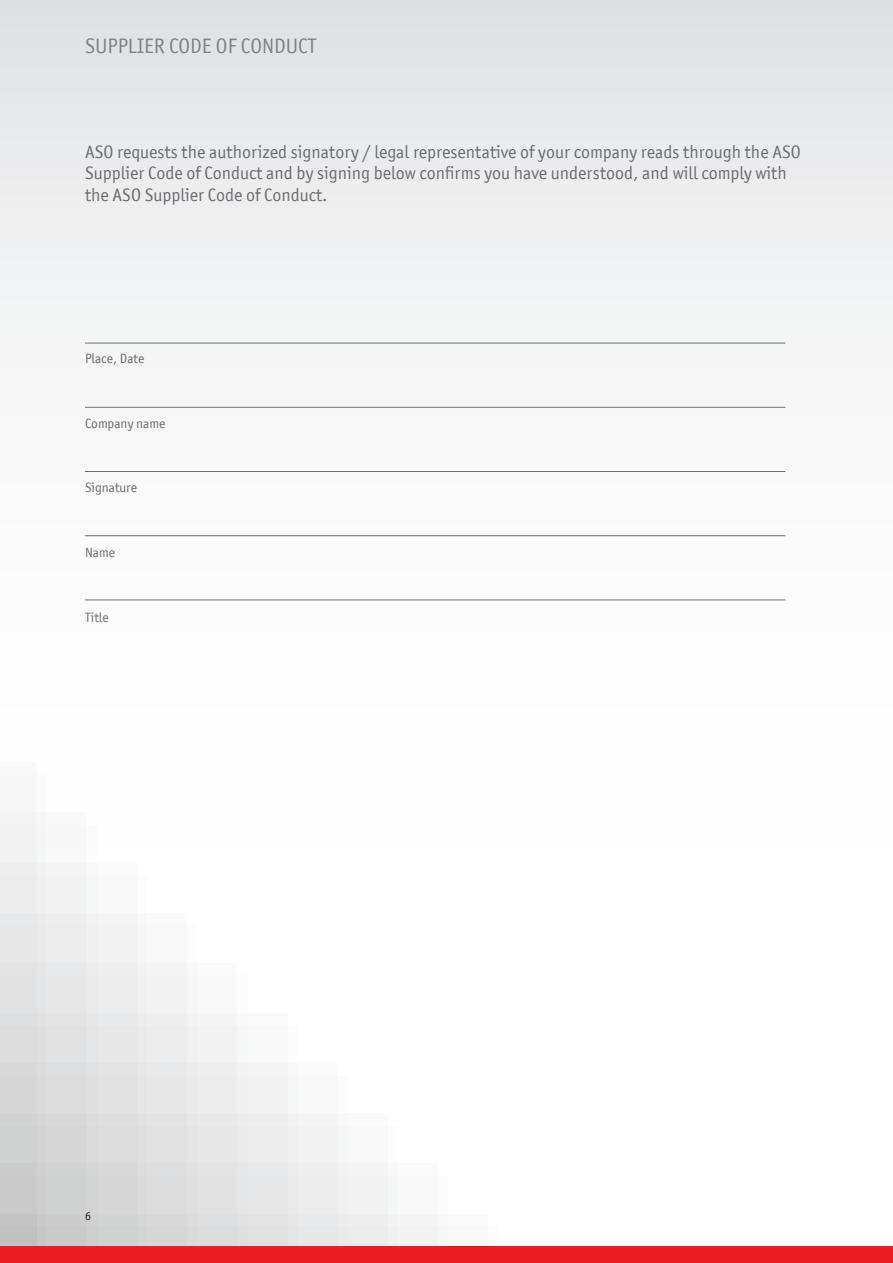
<style>
.page{position:relative;width:893px;height:1263px;background:#fff}
.page>*{position:absolute;margin:0;border:0;box-sizing:border-box;transform-origin:0 0}
.t1{font:21px "Officina San ITC";color:#808285}
.t2{font:18px/21.6px "Officina San ITC";color:#6c6d70}
.t3{font:13.5px "Officina San ITC";color:#6c6d70}
.t4{font:12px "Officina San ITC";color:#231f20}
</style>
<div class="page">
<div style="left:0;top:0;width:893px;height:1263px;background:linear-gradient(to bottom,#eaeaec,#fff)"></div>
<div style="left:499px;top:1225px;width:50px;height:38px;background:#fff"></div>
<div style="left:448px;top:1175px;width:51px;height:50px;background:#fff"></div>
<div style="left:398px;top:1125px;width:50px;height:50px;background:#fff"></div>
<div style="left:348px;top:1075px;width:50px;height:50px;background:#fff"></div>
<div style="left:298px;top:1025px;width:50px;height:50px;background:#fff"></div>
<div style="left:248px;top:975px;width:50px;height:50px;background:#fff"></div>
<div style="left:198px;top:925px;width:50px;height:50px;background:#fff"></div>
<div style="left:148px;top:875px;width:50px;height:50px;background:#fff"></div>
<div style="left:98px;top:824px;width:50px;height:51px;background:#fff"></div>
<div style="left:47px;top:774px;width:51px;height:50px;background:#fff"></div>
<div style="left:0;top:724px;width:47px;height:50px;background:#fff"></div>
<div style="left:0;top:1213px;width:37px;height:50px;background:#c2c1c1"></div>
<div style="left:37px;top:1213px;width:51px;height:50px;background:#cacaca"></div>
<div style="left:88px;top:1213px;width:50px;height:50px;background:#d0d1d1"></div>
<div style="left:138px;top:1213px;width:50px;height:50px;background:#d6d6d7"></div>
<div style="left:188px;top:1213px;width:50px;height:50px;background:#dcdcdd"></div>
<div style="left:238px;top:1213px;width:50px;height:50px;background:#e1e1e2"></div>
<div style="left:288px;top:1213px;width:50px;height:50px;background:#e7e7e8"></div>
<div style="left:338px;top:1213px;width:50px;height:50px;background:#ececed"></div>
<div style="left:388px;top:1213px;width:50px;height:50px;background:#f2f2f3"></div>
<div style="left:438px;top:1213px;width:51px;height:50px;background:#f8f8f8"></div>
<div style="left:489px;top:1213px;width:50px;height:50px;background:#fff"></div>
<div style="left:0;top:1163px;width:37px;height:50px;background:#cacaca"></div>
<div style="left:37px;top:1163px;width:51px;height:50px;background:#d0d1d1"></div>
<div style="left:88px;top:1163px;width:50px;height:50px;background:#d6d6d7"></div>
<div style="left:138px;top:1163px;width:50px;height:50px;background:#dcdcdd"></div>
<div style="left:188px;top:1163px;width:50px;height:50px;background:#e1e1e2"></div>
<div style="left:238px;top:1163px;width:50px;height:50px;background:#e7e7e8"></div>
<div style="left:288px;top:1163px;width:50px;height:50px;background:#ececed"></div>
<div style="left:338px;top:1163px;width:50px;height:50px;background:#f2f2f3"></div>
<div style="left:388px;top:1163px;width:50px;height:50px;background:#f8f8f8"></div>
<div style="left:438px;top:1163px;width:51px;height:50px;background:#fff"></div>
<div style="left:0;top:1113px;width:37px;height:50px;background:#d0d1d1"></div>
<div style="left:37px;top:1113px;width:51px;height:50px;background:#d6d6d7"></div>
<div style="left:88px;top:1113px;width:50px;height:50px;background:#dcdcdd"></div>
<div style="left:138px;top:1113px;width:50px;height:50px;background:#e1e1e2"></div>
<div style="left:188px;top:1113px;width:50px;height:50px;background:#e7e7e8"></div>
<div style="left:238px;top:1113px;width:50px;height:50px;background:#ececed"></div>
<div style="left:288px;top:1113px;width:50px;height:50px;background:#f2f2f3"></div>
<div style="left:338px;top:1113px;width:50px;height:50px;background:#f8f8f8"></div>
<div style="left:388px;top:1113px;width:50px;height:50px;background:#fff"></div>
<div style="left:0;top:1063px;width:37px;height:50px;background:#d6d6d7"></div>
<div style="left:37px;top:1063px;width:51px;height:50px;background:#dcdcdd"></div>
<div style="left:88px;top:1063px;width:50px;height:50px;background:#e1e1e2"></div>
<div style="left:138px;top:1063px;width:50px;height:50px;background:#e7e7e8"></div>
<div style="left:188px;top:1063px;width:50px;height:50px;background:#ececed"></div>
<div style="left:238px;top:1063px;width:50px;height:50px;background:#f2f2f3"></div>
<div style="left:288px;top:1063px;width:50px;height:50px;background:#f8f8f8"></div>
<div style="left:338px;top:1063px;width:50px;height:50px;background:#fff"></div>
<div style="left:0;top:1012px;width:37px;height:51px;background:#dcdcdd"></div>
<div style="left:37px;top:1012px;width:51px;height:51px;background:#e1e1e2"></div>
<div style="left:88px;top:1012px;width:50px;height:51px;background:#e7e7e8"></div>
<div style="left:138px;top:1012px;width:50px;height:51px;background:#ececed"></div>
<div style="left:188px;top:1012px;width:50px;height:51px;background:#f2f2f3"></div>
<div style="left:238px;top:1012px;width:50px;height:51px;background:#f8f8f8"></div>
<div style="left:288px;top:1012px;width:50px;height:51px;background:#fff"></div>
<div style="left:0;top:962px;width:37px;height:50px;background:#e1e1e2"></div>
<div style="left:37px;top:962px;width:51px;height:50px;background:#e7e7e8"></div>
<div style="left:88px;top:962px;width:50px;height:50px;background:#ececed"></div>
<div style="left:138px;top:962px;width:50px;height:50px;background:#f2f2f3"></div>
<div style="left:188px;top:962px;width:50px;height:50px;background:#f8f8f8"></div>
<div style="left:238px;top:962px;width:50px;height:50px;background:#fff"></div>
<div style="left:0;top:912px;width:37px;height:50px;background:#e7e7e8"></div>
<div style="left:37px;top:912px;width:51px;height:50px;background:#ececed"></div>
<div style="left:88px;top:912px;width:50px;height:50px;background:#f2f2f3"></div>
<div style="left:138px;top:912px;width:50px;height:50px;background:#f8f8f8"></div>
<div style="left:188px;top:912px;width:50px;height:50px;background:#fff"></div>
<div style="left:0;top:862px;width:37px;height:50px;background:#ececed"></div>
<div style="left:37px;top:862px;width:51px;height:50px;background:#f2f2f3"></div>
<div style="left:88px;top:862px;width:50px;height:50px;background:#f8f8f8"></div>
<div style="left:138px;top:862px;width:50px;height:50px;background:#fff"></div>
<div style="left:0;top:812px;width:37px;height:50px;background:#f1f1f2"></div>
<div style="left:37px;top:812px;width:51px;height:50px;background:#f7f7f8"></div>
<div style="left:88px;top:812px;width:50px;height:50px;background:#fff"></div>
<div style="left:0;top:762px;width:37px;height:50px;background:#f7f7f8"></div>
<div style="left:37px;top:762px;width:51px;height:50px;background:#fff"></div>
<div style="left:0;top:712px;width:37px;height:50px;background:#fff"></div>
<div style="left:0;top:1246px;width:893px;height:17px;background:#ee1d23"></div>
<hr style="left:85px;top:343px;width:700px;height:1px;background:#6c6d70">
<hr style="left:85px;top:407px;width:700px;height:1px;background:#6c6d70">
<hr style="left:85px;top:471px;width:700px;height:1px;background:#6c6d70">
<hr style="left:85px;top:535px;width:700px;height:1px;background:#6c6d70">
<hr style="left:85px;top:599px;width:700px;height:1px;background:#6c6d70">
<p class="t1" style="left:85px;top:34px;width:233px">SUPPLIER CODE OF CONDUCT</p>
<p class="t2" style="left:85px;top:141px;width:717px">ASO requests the authorized signatory / legal representative of your company reads through the ASO<br>Supplier Code of Conduct and by signing below confirms you have understood, and will comply with the ASO Supplier Code of Conduct.</p>
<p class="t3" style="left:85px;top:350px;width:61px">Place, Date</p>
<p class="t3" style="left:85px;top:415px;width:82px">Company name</p>
<p class="t3" style="left:85px;top:480px;width:53px">Signature</p>
<p class="t3" style="left:85px;top:545px;width:31px">Name</p>
<p class="t3" style="left:85px;top:610px;width:25px">Title</p>
<p class="t4" style="left:85px;top:1209px;width:7px">6</p>
</div>
